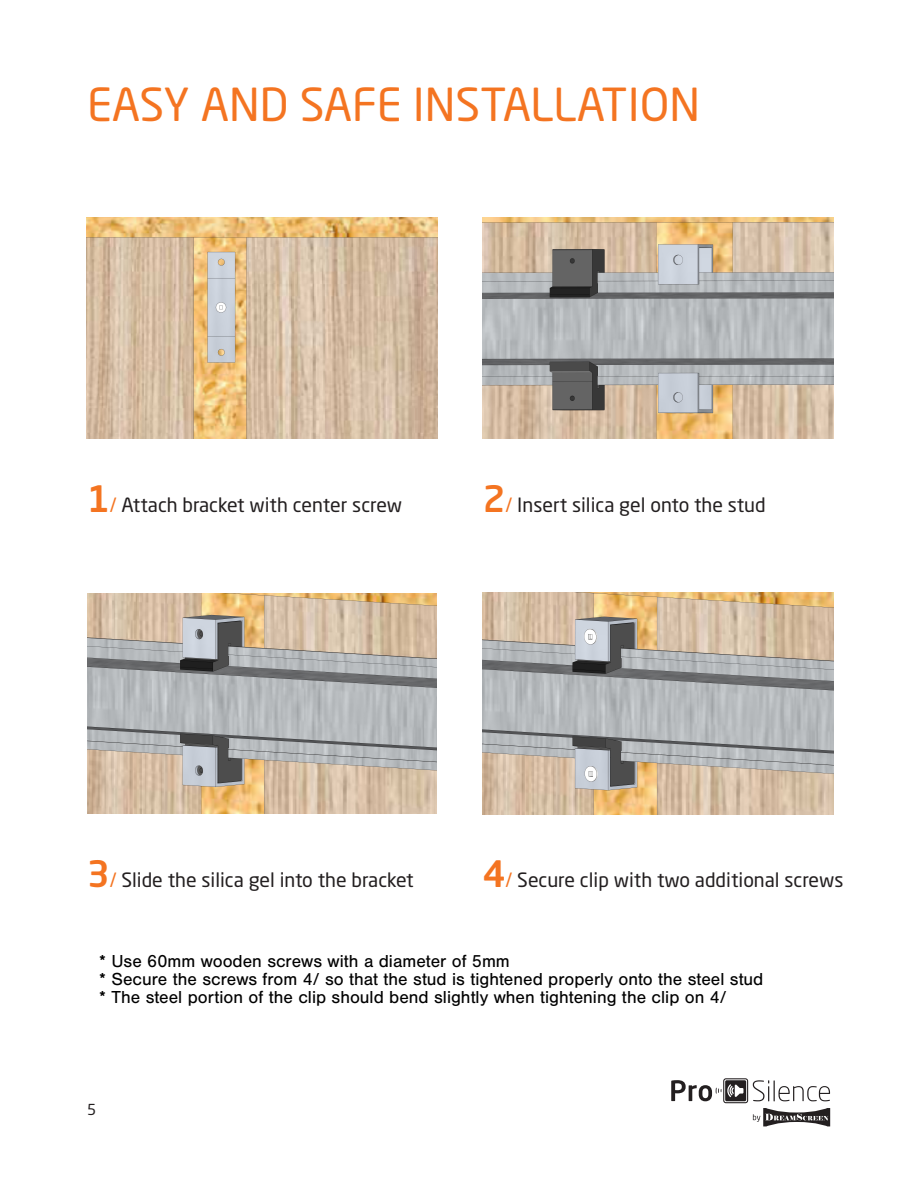
<style>
.page{position:relative;width:918px;height:1188px;background:#fff}
.page>*{position:absolute;margin:0;border:0;box-sizing:border-box;transform-origin:0 0}
.t1{font:45px "Neo Sans W1 G";color:#f47421}
.t2{font:19.5px "Neo Sans W1 G";color:#231f20}
.t3{font:18px/18px "Nimbus San";color:#000}
.t4{font:15px "Neo Sans W1 G";color:#231f20}
.s1{font-weight:500;font-size:36px;color:#f47421}
.s2{color:#f47421}
</style>
<div class="page">
<img style="left:483px;top:218px;width:350px;height:221px">
<img style="left:87px;top:217px;width:350px;height:222px">
<img style="left:88px;top:593px;width:348px;height:220px">
<img style="left:483px;top:593px;width:350px;height:221px">
<svg style="left:671px;top:1078px;width:159px;height:48px"></svg>
<h1 class="t1" style="left:87px;top:77px;width:615px">EASY AND SAFE INSTALLATION</h1>
<p class="t2" style="left:87px;top:493px;width:317px"><span class="s1">1</span><span class="s2">/</span> Attach bracket with center screw</p>
<p class="t2" style="left:483px;top:493px;width:284px"><span class="s1">2</span><span class="s2">/</span> Insert silica gel onto the stud</p>
<p class="t2" style="left:87px;top:868px;width:328px"><span class="s1">3</span><span class="s2">/</span> Slide the silica gel into the bracket</p>
<p class="t2" style="left:483px;top:868px;width:362px"><span class="s1">4</span><span class="s2">/</span> Secure clip with two additional screws</p>
<p class="t3" style="left:99px;top:952px;width:666px">* Use 60mm wooden screws with a diameter of 5mm<br>* Secure the screws from 4/ so that the stud is tightened properly onto the steel stud * The steel portion of the clip should bend slightly when tightening the clip on 4/</p>
<p class="t4" style="left:87px;top:1100px;width:11px">5</p>
</div>
